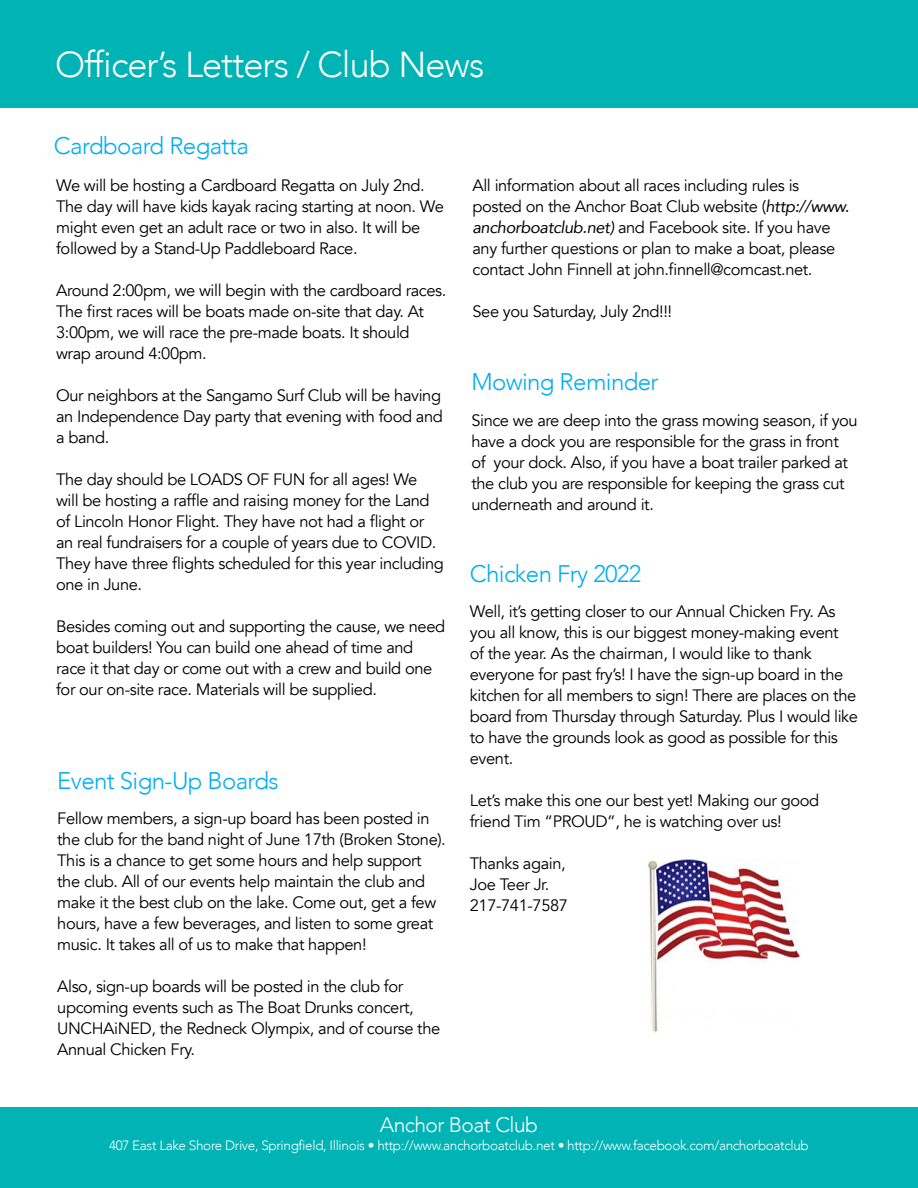
<style>
.page{position:relative;width:918px;height:1188px;background:#fff}
.page>*{position:absolute;margin:0;border:0;box-sizing:border-box;transform-origin:0 0}
.t1{font:300 36px "Avenir";letter-spacing:-.025em;color:#fff}
.t2{font:300 24px "Avenir";letter-spacing:-.025em;color:#00aeef}
.t3{font:300 21px "Avenir";letter-spacing:-.025em;color:#fff}
.t4{font:16.5px/21px "Avenir";letter-spacing:-.025em;color:#000}
.t5{font:300 13.5px "Avenir";letter-spacing:-.025em;color:#fff}
.s1{font-style:italic}
</style>
<div class="page">
<div style="left:0;top:0;width:918px;height:108px;background:#00b3b5"></div>
<div style="left:0;top:1107px;width:918px;height:81px;background:#00b3b5"></div>
<img style="left:648px;top:859px;width:152px;height:174px">
<p class="t1" style="left:55px;top:43px;width:431px">Officer’s Letters / Club News</p>
<p class="t2" style="left:54px;top:132px;width:196px">Cardboard Regatta</p>
<p class="t4" style="left:56px;top:175px;width:389px">We will be hosting a Cardboard Regatta on July 2nd.<br>The day will have kids kayak racing starting at noon. We might even get an adult race or two in also. It will be followed by a Stand-Up Paddleboard Race.</p>
<p class="t4" style="left:56px;top:280px;width:392px">Around 2:00pm, we will begin with the cardboard races.<br>The first races will be boats made on-site that day. At 3:00pm, we will race the pre-made boats. It should wrap around 4:00pm.</p>
<p class="t4" style="left:56px;top:385px;width:388px;text-align:justify">Our neighbors at the Sangamo Surf Club will be having an Independence Day party that evening with food and a band.</p>
<p class="t4" style="left:56px;top:469px;width:389px">The day should be LOADS OF FUN for all ages! We will be hosting a raffle and raising money for the Land of Lincoln Honor Flight. They have not had a flight or an real fundraisers for a couple of years due to COVID.<br>They have three flights scheduled for this year including one in June.</p>
<p class="t4" style="left:56px;top:616px;width:391px">Besides coming out and supporting the cause, we need boat builders! You can build one ahead of time and race it that day or come out with a crew and build one for our on-site race. Materials will be supplied.</p>
<p class="t2" style="left:57px;top:766px;width:223px">Event Sign-Up Boards</p>
<p class="t4" style="left:57px;top:808px;width:390px">Fellow members, a sign-up board has been posted in the club for the band night of June 17th (Broken Stone).<br>This is a chance to get some hours and help support the club. All of our events help maintain the club and make it the best club on the lake. Come out, get a few hours, have a few beverages, and listen to some great music. It takes all of us to make that happen!</p>
<p class="t4" style="left:57px;top:976px;width:385px">Also, sign-up boards will be posted in the club for upcoming events such as The Boat Drunks concert, UNCHAiNED, the Redneck Olympix, and of course the Annual Chicken Fry.</p>
<p class="t4" style="left:472px;top:176px;width:378px">All information about all races including rules is posted on the Anchor Boat Club website (<span class="s1">http://www. anchorboatclub.net)</span> and Facebook site. If you have any further questions or plan to make a boat, please contact John Finnell at john.finnell@comcast.net.</p>
<p class="t4" style="left:472px;top:302px;width:201px">See you Saturday, July 2nd!!!</p>
<p class="t2" style="left:471px;top:368px;width:189px">Mowing Reminder</p>
<p class="t4" style="left:471px;top:410px;width:388px">Since we are deep into the grass mowing season, if you have a dock you are responsible for the grass in front<br>of your dock. Also, if you have a boat trailer parked at the club you are responsible for keeping the grass cut underneath and around it.</p>
<p class="t2" style="left:470px;top:559px;width:173px">Chicken Fry 2022</p>
<p class="t4" style="left:470px;top:601px;width:390px">Well, it’s getting closer to our Annual Chicken Fry. As you all know, this is our biggest money-making event<br>of the year. As the chairman, I would like to thank everyone for past fry’s! I have the sign-up board in the kitchen for all members to sign! There are places on the board from Thursday through Saturday. Plus I would like to have the grounds look as good as possible for this event.</p>
<p class="t4" style="left:470px;top:790px;width:351px">Let’s make this one our best yet! Making our good friend Tim “PROUD”, he is watching over us!</p>
<p class="t4" style="left:470px;top:853px;width:97px">Thanks again,</p>
<p class="t4" style="left:470px;top:874px;width:81px">Joe Teer Jr.</p>
<p class="t4" style="left:470px;top:895px;width:100px">217-741-7587</p>
<p class="t3" style="left:380px;top:1112px;width:160px">Anchor Boat Club</p>
<p class="t5" style="left:109px;top:1137px;width:701px">407 East Lake Shore Drive, Springfield, Illinois • http://www.anchorboatclub.net • http://www.facebook.com/anchorboatclub</p>
</div>
